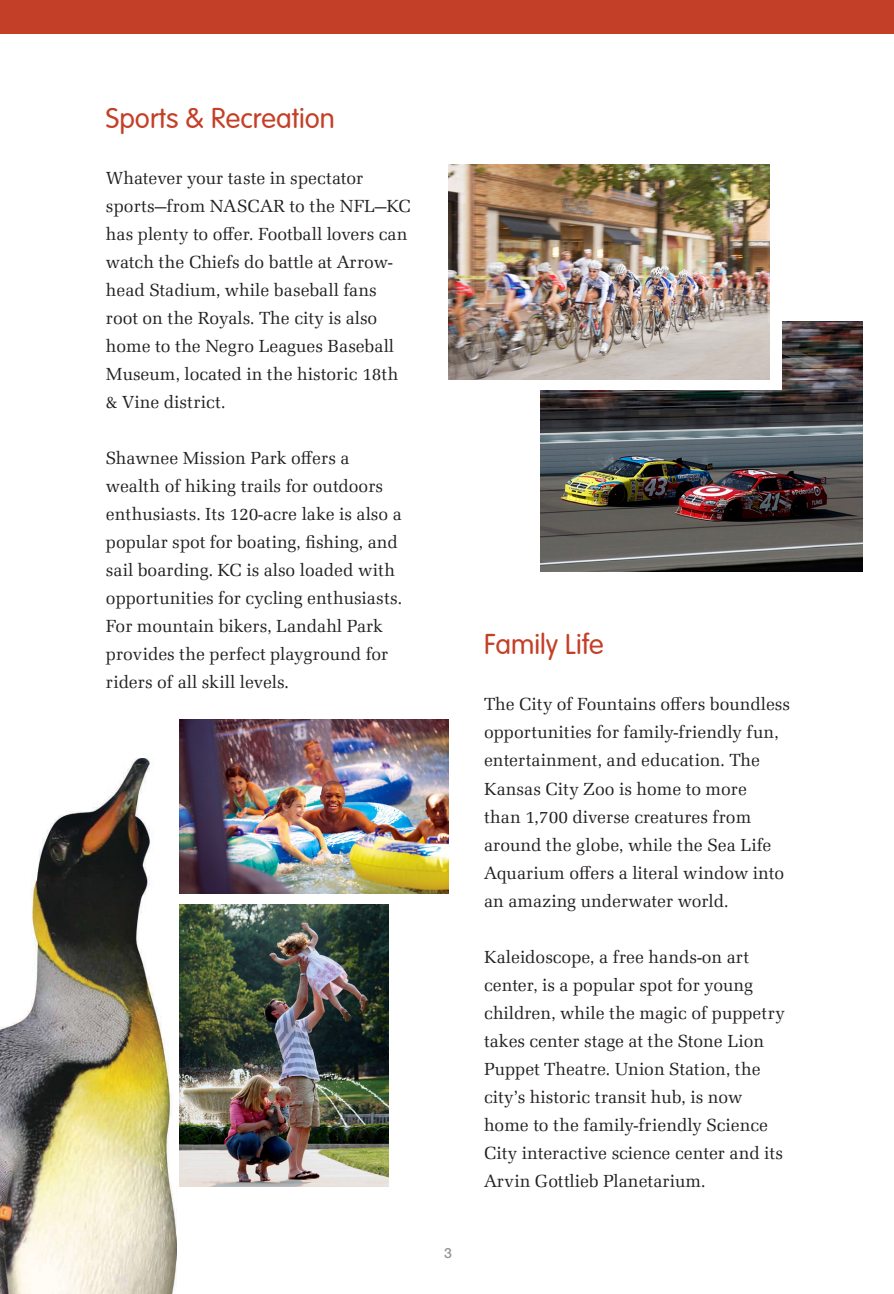
<style>
.page{position:relative;width:894px;height:1294px;background:#fff}
.page>*{position:absolute;margin:0;border:0;box-sizing:border-box;transform-origin:0 0}
.t1{font:300 28px "VAG Rounded";color:#c43f27}
.t2{font:18px/28px "Latino URW";color:#231f20}
.t3{font:500 14px "Helvetica Neue";color:#939598}
</style>
<div class="page">
<img style="left:180px;top:719px;width:268px;height:173px">
<img style="left:541px;top:321px;width:321px;height:251px">
<div style="left:0;top:0;width:894px;height:34px;background:#c43f27"></div>
<img style="left:180px;top:904px;width:208px;height:282px">
<img style="left:0;top:758px;width:176px;height:535px">
<div style="left:513px;top:248px;width:268px;height:141px;background:#fff"></div>
<img style="left:448px;top:165px;width:321px;height:214px">
<h1 class="t1" style="left:106px;top:102px;width:230px">Sports &amp; Recreation</h1>
<p class="t2" style="left:106px;top:164px;width:306px">Whatever your taste in spectator sports—from NASCAR to the NFL—KC has plenty to offer. Football lovers can watch the Chiefs do battle at Arrow&shy;head Stadium, while baseball fans root on the Royals. The city is also home to the Negro Leagues Baseball Museum, located in the historic 18th &amp; Vine district.</p>
<p class="t2" style="left:106px;top:444px;width:298px">Shawnee Mission Park offers a wealth of hiking trails for outdoors enthusiasts. Its 120-acre lake is also a popular spot for boating, fishing, and sail boarding. KC is also loaded with opportunities for cycling enthusiasts.<br>For mountain bikers, Landahl Park provides the perfect playground for riders of all skill levels.</p>
<p class="t3" style="left:444px;top:1244px;width:9px">3</p>
<h1 class="t1" style="left:484px;top:628px;width:121px">Family Life</h1>
<p class="t2" style="left:484px;top:690px;width:307px">The City of Fountains offers boundless opportunities for family-friendly fun, entertainment, and education. The Kansas City Zoo is home to more<br>than 1,700 diverse creatures from around the globe, while the Sea Life Aquarium offers a literal window into an amazing underwater world.</p>
<p class="t2" style="left:484px;top:942px;width:302px">Kaleidoscope, a free hands-on art center, is a popular spot for young children, while the magic of puppetry takes center stage at the Stone Lion Puppet Theatre. Union Station, the city’s historic transit hub, is now home to the family-friendly Science City interactive science center and its Arvin Gottlieb Planetarium.</p>
</div>
